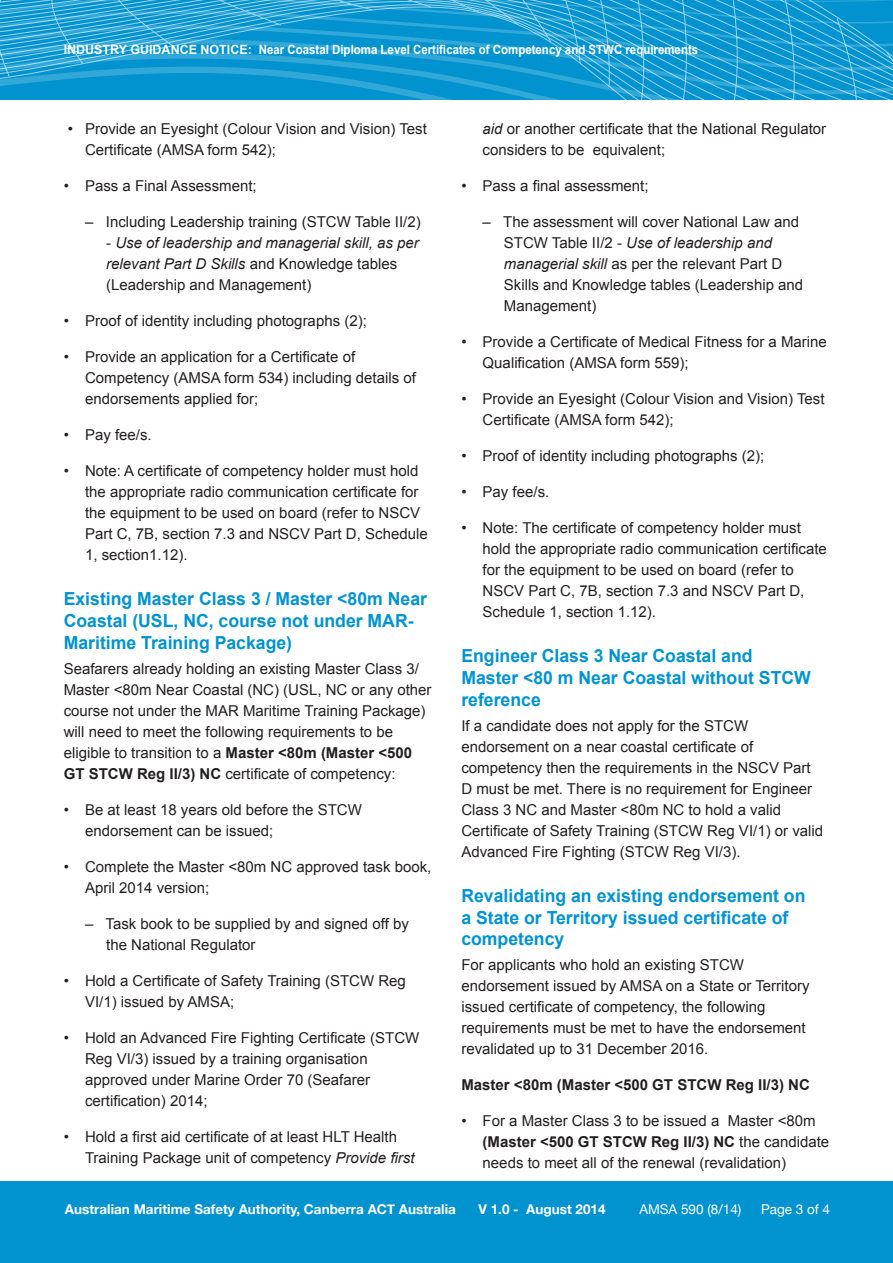
<style>
.page{position:relative;width:893px;height:1263px;background:#fff}
.page>*{position:absolute;margin:0;border:0;box-sizing:border-box;transform-origin:0 0}
.Subhead_1{font:700 18px/21.6px "Arial";color:#0093d0}
.t1{font:15px/21px "Arial";color:#231f20}
.t2{font:italic 15px/21px "Arial";color:#231f20}
.t3{font:700 15px "Arial";color:#231f20}
.t4{font:700 13.5px "Helvetica Neue";color:#fff}
.t5{font:13.5px "Helvetica Neue";color:#fff}
.Subhead_1-2{font:700 12.75px "Arial";color:#fff}
.s1{font-style:normal}
.s2{font-weight:700}
.s3{font-style:italic}
</style>
<div class="page">
<div style="left:0;top:1181px;width:893px;height:82px;background:#0093d0"></div>
<svg style="left:0;top:0;width:893px;height:99px;background:#1a9dd4"></svg>
<p class="Subhead_1-2" style="left:64px;top:41px;width:636px">INDUSTRY GUIDANCE NOTICE: Near Coastal Diploma Level Certificates of Competency and STWC requirements</p>
<p class="t1" style="left:85px;top:119px;width:343px;text-indent:-17px">• Provide an Eyesight (Colour Vision and Vision) Test<br>Certificate (AMSA form 542);</p>
<p class="t1" style="left:64px;top:176px;width:194px">• Pass a Final Assessment;</p>
<p class="t1" style="left:85px;top:212px;width:337px">– Including Leadership training (STCW Table II/2)</p>
<p class="t2" style="left:106px;top:233px;width:314px"><span class="s1">-</span> Use of leadership and managerial skill, as per relevant Part D Skills <span class="s1">and Knowledge tables (Leadership and Management)</span></p>
<p class="t1" style="left:64px;top:311px;width:305px">• Proof of identity including photographs (2);</p>
<p class="t1" style="left:85px;top:347px;width:332px;text-indent:-21px">• Provide an application for a Certificate of<br>Competency (AMSA form 534) including details of endorsements applied for;</p>
<p class="t1" style="left:64px;top:425px;width:89px">• Pay fee/s.</p>
<p class="t1" style="left:85px;top:461px;width:344px;text-indent:-21px">• Note: A certificate of competency holder must hold the appropriate radio communication certificate for the equipment to be used on board (refer to NSCV Part C, 7B, section 7.3 and NSCV Part D, Schedule 1, section1.12).</p>
<p class="Subhead_1" style="left:64px;top:589px;width:365px">Existing Master Class 3 / Master &lt;80m Near<br>Coastal (USL, NC, course not under MAR-<br>Maritime Training Package)</p>
<p class="t1" style="left:64px;top:658px;width:369px">Seafarers already holding an existing Master Class 3/ Master &lt;80m Near Coastal (NC) (USL, NC or any other course not under the MAR Maritime Training Package) will need to meet the following requirements to be eligible to transition to a <span class="s2">Master &lt;80m (Master &lt;500<br>GT STCW Reg II/3) NC</span> certificate of competency:</p>
<p class="t1" style="left:85px;top:799px;width:278px;text-indent:-21px">• Be at least 18 years old before the STCW endorsement can be issued;</p>
<p class="t1" style="left:85px;top:856px;width:348px;text-indent:-21px">• Complete the Master &lt;80m NC approved task book,<br>April 2014 version;</p>
<p class="t1" style="left:106px;top:913px;width:304px;text-indent:-21px">– Task book to be supplied by and signed off by the National Regulator</p>
<p class="t1" style="left:85px;top:970px;width:322px;text-indent:-21px">• Hold a Certificate of Safety Training (STCW Reg<br>VI/1) issued by AMSA;</p>
<p class="t1" style="left:85px;top:1027px;width:336px;text-indent:-21px">• Hold an Advanced Fire Fighting Certificate (STCW Reg VI/3) issued by a training organisation approved under Marine Order 70 (Seafarer certification) 2014;</p>
<p class="t1" style="left:85px;top:1126px;width:331px;text-indent:-21px">• Hold a first aid certificate of at least HLT Health<br>Training Package unit of competency <span class="s3">Provide first</span></p>
<p class="t1" style="left:483px;top:119px;width:345px"><span class="s3">aid</span> or another certificate that the National Regulator considers to be equivalent;</p>
<p class="t1" style="left:461px;top:176px;width:189px">• Pass a final assessment;</p>
<p class="t1" style="left:504px;top:212px;width:301px;text-indent:-21px">– The assessment will cover National Law and STCW Table II/2 - <span class="s3">Use of leadership and managerial skill</span> as per the relevant Part D Skills and Knowledge tables (Leadership and Management)</p>
<p class="t1" style="left:483px;top:332px;width:346px;text-indent:-21px">• Provide a Certificate of Medical Fitness for a Marine<br>Qualification (AMSA form 559);</p>
<p class="t1" style="left:483px;top:389px;width:343px;text-indent:-21px">• Provide an Eyesight (Colour Vision and Vision) Test<br>Certificate (AMSA form 542);</p>
<p class="t1" style="left:461px;top:446px;width:305px">• Proof of identity including photographs (2);</p>
<p class="t1" style="left:461px;top:482px;width:89px">• Pay fee/s.</p>
<p class="t1" style="left:483px;top:518px;width:346px;text-indent:-21px">• Note: The certificate of competency holder must hold the appropriate radio communication certificate for the equipment to be used on board (refer to NSCV Part C, 7B, section 7.3 and NSCV Part D, Schedule 1, section 1.12).</p>
<p class="Subhead_1" style="left:461px;top:646px;width:351px">Engineer Class 3 Near Coastal and<br>Master &lt;80 m Near Coastal without STCW reference</p>
<p class="t1" style="left:461px;top:715px;width:363px">If a candidate does not apply for the STCW endorsement on a near coastal certificate of competency then the requirements in the NSCV Part D must be met. There is no requirement for Engineer Class 3 NC and Master &lt;80m NC to hold a valid Certificate of Safety Training (STCW Reg VI/1) or valid Advanced Fire Fighting (STCW Reg VI/3).</p>
<p class="Subhead_1" style="left:461px;top:885px;width:346px">Revalidating an existing endorsement on a State or Territory issued certificate of competency</p>
<p class="t1" style="left:461px;top:955px;width:350px">For applicants who hold an existing STCW endorsement issued by AMSA on a State or Territory issued certificate of competency, the following requirements must be met to have the endorsement revalidated up to 31 December 2016.</p>
<p class="t3" style="left:461px;top:1075px;width:350px">Master &lt;80m (Master &lt;500 GT STCW Reg II/3) NC</p>
<p class="t1" style="left:483px;top:1111px;width:348px;text-indent:-21px">• For a Master Class 3 to be issued a Master &lt;80m <span class="s2">(Master &lt;500 GT STCW Reg II/3) NC</span> the candidate needs to meet all of the renewal (revalidation)</p>
<p class="t4" style="left:65px;top:1200px;width:392px">Australian Maritime Safety Authority, Canberra ACT Australia</p>
<p class="t4" style="left:478px;top:1200px;width:129px">V 1.0 - August 2014</p>
<p class="t5" style="left:639px;top:1201px;width:104px">AMSA 590 (8/14)</p>
<p class="t5" style="left:761px;top:1201px;width:71px">Page 3 of 4</p>
</div>
